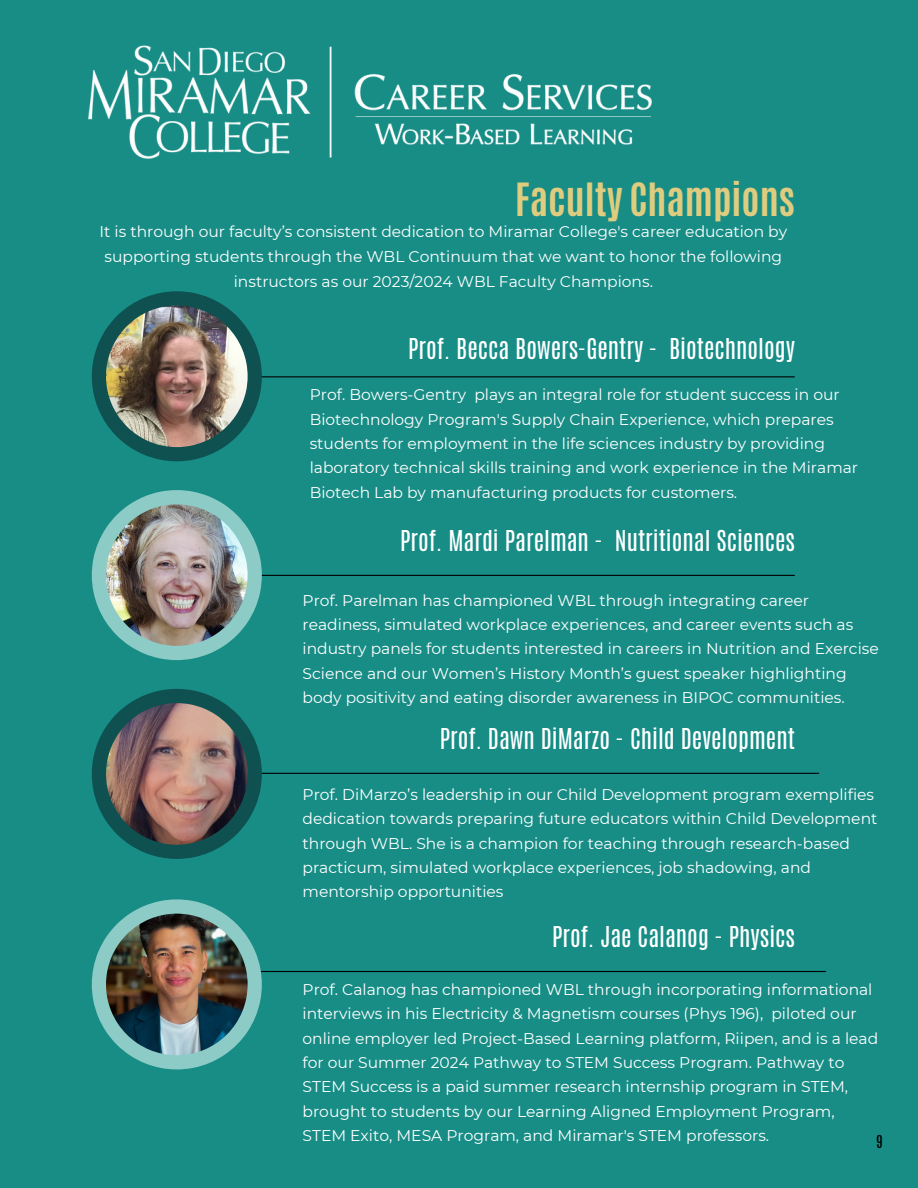
<style>
.page{position:relative;width:918px;height:1188px;background:#178d86}
.page>*{position:absolute;margin:0;border:0;box-sizing:border-box;transform-origin:0 0}
.t1{font:700 38.25px "Antonio";color:#dfcc7e}
.t2{font:24px "Antonio";color:#fff}
.t3{font:15.45px/24.3px "Montserrat";color:#fff}
.t4{font:15px "Antonio";color:#000}
</style>
<div class="page">
<hr style="left:124px;top:376px;width:670px;height:1px;background:#000">
<svg style="left:92px;top:291px;width:170px;height:170px"></svg>
<img style="left:106px;top:305px;width:141px;height:142px">
<hr style="left:124px;top:575px;width:670px;height:1px;background:#000">
<hr style="left:155px;top:971px;width:671px;height:1px;background:#000">
<svg style="left:92px;top:899px;width:170px;height:170px"></svg>
<img style="left:106px;top:914px;width:141px;height:141px">
<hr style="left:148px;top:773px;width:671px;height:1px;background:#000">
<svg style="left:92px;top:689px;width:170px;height:170px"></svg>
<img style="left:106px;top:703px;width:141px;height:142px">
<img style="left:88px;top:45px;width:564px;height:114px">
<svg style="left:92px;top:490px;width:170px;height:170px"></svg>
<img style="left:106px;top:504px;width:141px;height:142px">
<p class="t1" style="left:515px;top:172px;width:281px">Faculty Champions</p>
<p class="t3" style="left:100px;top:219px;width:689px;line-height:24.8px;text-align:center">It is through our faculty’s consistent dedication to Miramar College's career education by supporting students through the WBL Continuum that we want to honor the following instructors as our 2023/2024 WBL Faculty Champions.</p>
<h2 class="t2" style="left:408px;top:331px;width:388px">Prof. Becca Bowers-Gentry - Biotechnology</h2>
<p class="t3" style="left:310px;top:383px;width:550px">Prof. Bowers-Gentry plays an integral role for student success in our Biotechnology Program's Supply Chain Experience, which prepares students for employment in the life sciences industry by providing laboratory technical skills training and work experience in the Miramar Biotech Lab by manufacturing products for customers.</p>
<p class="t2" style="left:400px;top:524px;width:396px">Prof. Mardi Parelman - Nutritional Sciences</p>
<p class="t3" style="left:303px;top:588px;width:578px">Prof. Parelman has championed WBL through integrating career readiness, simulated workplace experiences, and career events such as industry panels for students interested in careers in Nutrition and Exercise Science and our Women’s History Month’s guest speaker highlighting body positivity and eating disorder awareness in BIPOC communities.</p>
<p class="t2" style="left:440px;top:722px;width:357px">Prof. Dawn DiMarzo - Child Development</p>
<p class="t3" style="left:303px;top:782px;width:576px">Prof. DiMarzo’s leadership in our Child Development program exemplifies dedication towards preparing future educators within Child Development through WBL. She is a champion for teaching through research-based practicum, simulated workplace experiences, job shadowing, and mentorship opportunities</p>
<h2 class="t2" style="left:552px;top:920px;width:244px">Prof. Jae Calanog - Physics</h2>
<h2 class="t3" style="left:303px;top:977px;width:577px">Prof. Calanog has championed WBL through incorporating informational interviews in his Electricity &amp; Magnetism courses (Phys 196), piloted our online employer led Project-Based Learning platform, Riipen, and is a lead for our Summer 2024 Pathway to STEM Success Program. Pathway to STEM Success is a paid summer research internship program in STEM, brought to students by our Learning Aligned Employment Program, STEM Exito, MESA Program, and Miramar's STEM professors.</h2>
<p class="t4" style="left:876px;top:1131px;width:8px">9</p>
</div>
